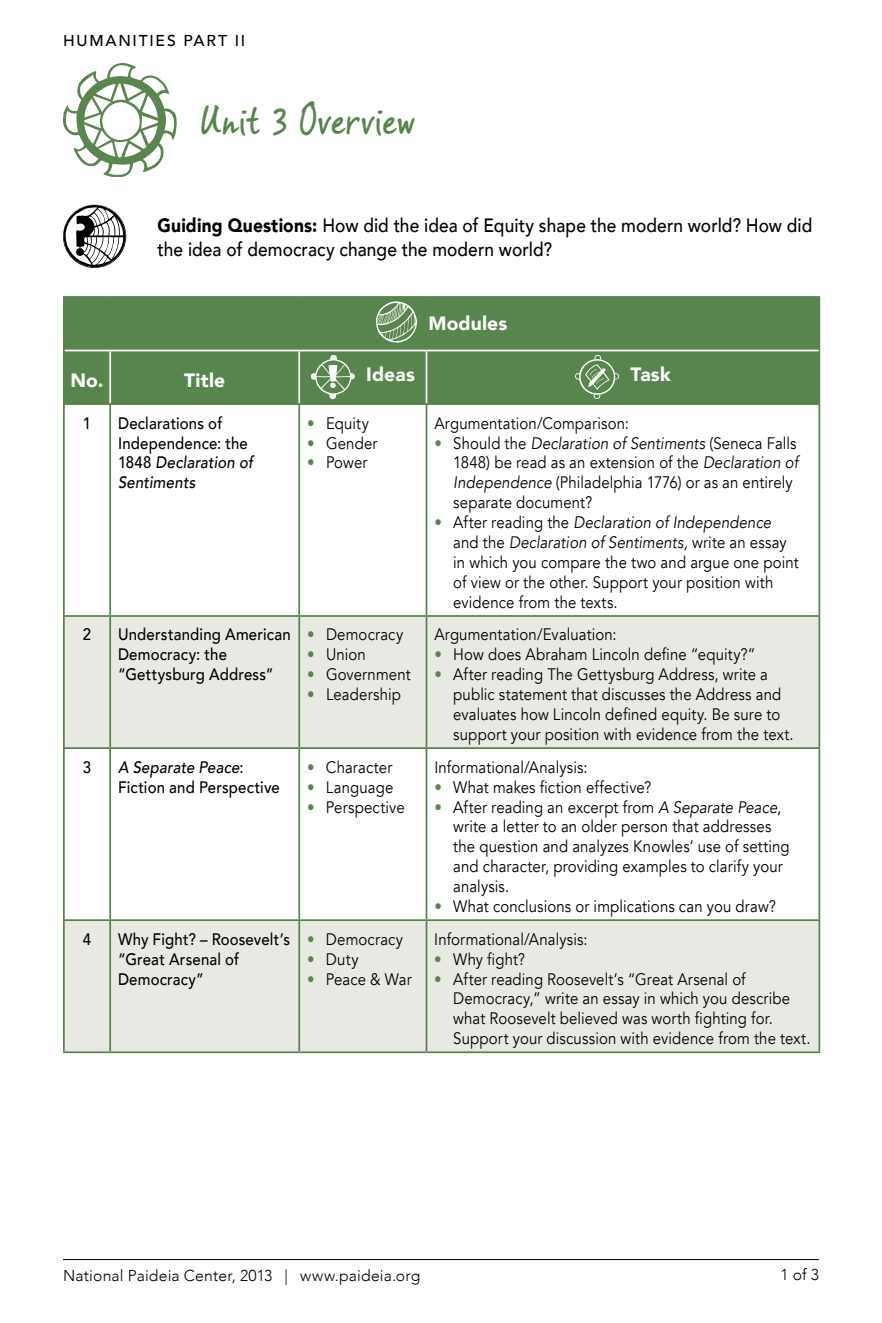
<style>
.page{position:relative;width:882px;height:1323px;background:#fff}
.page>*{position:absolute;margin:0;border:0;box-sizing:border-box;transform-origin:0 0}
.t1{font:42px "Vince Hand II";color:#58854e}
.t2{font:500 19.25px/23.1px "Avenir";letter-spacing:.005em;color:#000;scale:.9 1}
.t3{font:900 19.25px "Avenir";letter-spacing:.01em;color:#fff}
.t4{font:16.62px/19.9px "Avenir";letter-spacing:.01em;color:#000;scale:.9 1}
.t5{font:500 16.62px/19.9px "Avenir";letter-spacing:.015em;color:#000;scale:.9 1}
.t6{font:300 15.75px "Avenir";letter-spacing:.01em;color:#000}
.t7{font:500 15.75px "Avenir";letter-spacing:.115em;color:#000}
.s1{font-weight:900}
.s2{font-style:italic}
.s3{color:#58854e}
</style>
<div class="page">
<hr style="left:63px;top:1259px;width:756px;height:1px;background:#000">
<div style="left:65px;top:298px;width:754px;height:105px;background:#58854e"></div>
<svg style="left:65px;top:617px;width:754px;height:434px;fill:#e7e9e2"></svg>
<hr style="left:298px;top:351px;width:2px;height:52px;background:#fff">
<hr style="left:426px;top:351px;width:1px;height:52px;background:#fff">
<hr style="left:109px;top:351px;width:2px;height:52px;background:#fff">
<hr style="left:63px;top:351px;width:2px;height:52px;background:#58854e">
<hr style="left:819px;top:351px;width:1px;height:52px;background:#58854e">
<hr style="left:63px;top:405px;width:2px;height:210px;background:#58854e">
<hr style="left:63px;top:403px;width:47px;height:2px;background:#58854e">
<hr style="left:109px;top:405px;width:2px;height:210px;background:#58854e">
<hr style="left:110px;top:403px;width:189px;height:2px;background:#58854e">
<hr style="left:298px;top:405px;width:2px;height:210px;background:#58854e">
<hr style="left:299px;top:403px;width:128px;height:2px;background:#58854e">
<hr style="left:426px;top:405px;width:1px;height:210px;background:#58854e">
<hr style="left:427px;top:403px;width:393px;height:2px;background:#58854e">
<hr style="left:819px;top:405px;width:1px;height:210px;background:#58854e">
<hr style="left:63px;top:617px;width:2px;height:130px;background:#58854e">
<hr style="left:63px;top:615px;width:47px;height:2px;background:#58854e">
<hr style="left:109px;top:617px;width:2px;height:130px;background:#58854e">
<hr style="left:110px;top:615px;width:189px;height:2px;background:#58854e">
<hr style="left:298px;top:617px;width:2px;height:130px;background:#58854e">
<hr style="left:299px;top:615px;width:128px;height:2px;background:#58854e">
<hr style="left:426px;top:617px;width:1px;height:130px;background:#58854e">
<hr style="left:427px;top:615px;width:393px;height:2px;background:#58854e">
<hr style="left:819px;top:617px;width:1px;height:130px;background:#58854e">
<hr style="left:63px;top:749px;width:2px;height:170px;background:#58854e">
<hr style="left:63px;top:747px;width:47px;height:2px;background:#58854e">
<hr style="left:109px;top:749px;width:2px;height:170px;background:#58854e">
<hr style="left:110px;top:747px;width:189px;height:2px;background:#58854e">
<hr style="left:298px;top:749px;width:2px;height:170px;background:#58854e">
<hr style="left:299px;top:747px;width:128px;height:2px;background:#58854e">
<hr style="left:426px;top:749px;width:1px;height:170px;background:#58854e">
<hr style="left:427px;top:747px;width:393px;height:2px;background:#58854e">
<hr style="left:819px;top:749px;width:1px;height:170px;background:#58854e">
<hr style="left:63px;top:921px;width:2px;height:130px;background:#58854e">
<hr style="left:63px;top:919px;width:47px;height:2px;background:#58854e">
<hr style="left:63px;top:1051px;width:47px;height:2px;background:#58854e">
<hr style="left:109px;top:921px;width:2px;height:130px;background:#58854e">
<hr style="left:110px;top:919px;width:189px;height:2px;background:#58854e">
<hr style="left:110px;top:1051px;width:189px;height:2px;background:#58854e">
<hr style="left:298px;top:921px;width:2px;height:130px;background:#58854e">
<hr style="left:299px;top:919px;width:128px;height:2px;background:#58854e">
<hr style="left:299px;top:1051px;width:128px;height:2px;background:#58854e">
<hr style="left:426px;top:921px;width:1px;height:130px;background:#58854e">
<hr style="left:427px;top:919px;width:393px;height:2px;background:#58854e">
<hr style="left:819px;top:921px;width:1px;height:130px;background:#58854e">
<hr style="left:427px;top:1051px;width:393px;height:2px;background:#58854e">
<hr style="left:63px;top:296px;width:47px;height:2px;background:#58854e">
<hr style="left:63px;top:298px;width:2px;height:53px;background:#58854e">
<hr style="left:110px;top:296px;width:189px;height:2px;background:#58854e">
<hr style="left:299px;top:296px;width:128px;height:2px;background:#58854e">
<hr style="left:427px;top:296px;width:393px;height:2px;background:#58854e">
<hr style="left:819px;top:298px;width:1px;height:53px;background:#58854e">
<hr style="left:65px;top:350px;width:45px;height:1px;background:#fff">
<hr style="left:110px;top:350px;width:189px;height:1px;background:#fff">
<hr style="left:299px;top:350px;width:128px;height:1px;background:#fff">
<hr style="left:427px;top:350px;width:392px;height:1px;background:#fff">
<svg style="left:376px;top:301px;width:41px;height:42px"></svg>
<svg style="left:311px;top:355px;width:44px;height:44px"></svg>
<svg style="left:575px;top:355px;width:44px;height:44px"></svg>
<svg style="left:63px;top:63px;width:114px;height:114px"></svg>
<svg style="left:63px;top:205px;width:63px;height:63px"></svg>
<p class="t7" style="left:63px;top:27px;width:184px">HUMANITIES PART II</p>
<h1 class="t1" style="left:200px;top:94px;width:216px">Unit 3 Overview</h1>
<p class="t2" style="left:158px;top:213px;width:729px"><span class="s1">Guiding Questions:</span> How did the idea of Equity shape the modern world? How did the idea of democracy change the modern world?</p>
<p class="t3" style="left:428px;top:307px;width:80px">Modules</p>
<p class="t3" style="left:71px;top:364px;width:35px">No.</p>
<p class="t3" style="left:184px;top:364px;width:42px">Title</p>
<p class="t3" style="left:366px;top:358px;width:50px">Ideas</p>
<p class="t3" style="left:631px;top:358px;width:42px">Task</p>
<p class="t5" style="left:83px;top:412px;width:11px">1</p>
<p class="t5" style="left:118px;top:412px;width:151px">Declarations of<br>Independence: the<br>1848 <span class="s2">Declaration of<br>Sentiments</span></p>
<p class="t4" style="left:307px;top:413px;width:70px"><span class="s3">•</span> Equity</p>
<p class="t4" style="left:434px;top:413px;width:218px">Argumentation/Comparison:</p>
<p class="t4" style="left:453px;top:433px;width:385px;text-indent:-19px"><span class="s3">•</span> Should the <span class="s2">Declaration of Sentiments</span> (Seneca Falls 1848) be read as an extension of the <span class="s2">Declaration of Independence</span> (Philadelphia 1776) or as an entirely separate document?</p>
<p class="t4" style="left:453px;top:513px;width:385px;text-indent:-19px"><span class="s3">•</span> After reading the <span class="s2">Declaration of Independence </span>and the <span class="s2">Declaration of Sentiments,</span> write an essay in which you compare the two and argue one point of view or the other. Support your position with evidence from the texts.</p>
<p class="t4" style="left:307px;top:433px;width:80px"><span class="s3">•</span> Gender</p>
<p class="t4" style="left:307px;top:453px;width:69px"><span class="s3">•</span> Power</p>
<p class="t5" style="left:83px;top:624px;width:11px">2</p>
<p class="t5" style="left:118px;top:624px;width:193px">Understanding American<br>Democracy: the “Gettysburg Address”</p>
<p class="t4" style="left:307px;top:625px;width:108px"><span class="s3">•</span> Democracy</p>
<p class="t4" style="left:307px;top:645px;width:67px"><span class="s3">•</span> Union</p>
<p class="t4" style="left:307px;top:665px;width:117px"><span class="s3">•</span> Government</p>
<p class="t4" style="left:307px;top:685px;width:106px"><span class="s3">•</span> Leadership</p>
<p class="t5" style="left:83px;top:756px;width:11px">3</p>
<p class="t5" style="left:118px;top:756px;width:181px"><span class="s2">A Separate Peace</span>:<br>Fiction and Perspective</p>
<p class="t4" style="left:307px;top:757px;width:96px"><span class="s3">•</span> Character</p>
<p class="t4" style="left:307px;top:777px;width:97px"><span class="s3">•</span> Language</p>
<p class="t4" style="left:307px;top:797px;width:110px"><span class="s3">•</span> Perspective</p>
<p class="t5" style="left:83px;top:928px;width:11px">4</p>
<p class="t5" style="left:118px;top:928px;width:193px">Why Fight? – Roosevelt’s “Great Arsenal of<br>Democracy”</p>
<p class="t4" style="left:307px;top:929px;width:108px"><span class="s3">•</span> Democracy</p>
<p class="t4" style="left:307px;top:949px;width:59px"><span class="s3">•</span> Duty</p>
<p class="t4" style="left:307px;top:969px;width:118px"><span class="s3">•</span> Peace &amp; War</p>
<p class="t4" style="left:434px;top:625px;width:204px">Argumentation/Evaluation:</p>
<p class="t4" style="left:434px;top:645px;width:358px"><span class="s3">•</span> How does Abraham Lincoln define “equity?”</p>
<p class="t4" style="left:453px;top:665px;width:380px;text-indent:-19px"><span class="s3">•</span> After reading The Gettysburg Address, write a public statement that discusses the Address and evaluates how Lincoln defined equity. Be sure to support your position with evidence from the text.</p>
<p class="t4" style="left:434px;top:757px;width:172px">Informational/Analysis:</p>
<p class="t4" style="left:434px;top:777px;width:243px"><span class="s3">•</span> What makes fiction effective?</p>
<p class="t4" style="left:453px;top:797px;width:375px;text-indent:-19px"><span class="s3">•</span> After reading an excerpt from <span class="s2">A Separate Peace</span>, write a letter to an older person that addresses the question and analyzes Knowles’ use of setting and character, providing examples to clarify your analysis.</p>
<p class="t4" style="left:434px;top:897px;width:381px"><span class="s3">•</span> What conclusions or implications can you draw?</p>
<p class="t4" style="left:434px;top:929px;width:172px">Informational/Analysis:</p>
<p class="t4" style="left:434px;top:949px;width:102px"><span class="s3">•</span> Why fight?</p>
<p class="t4" style="left:453px;top:969px;width:399px;text-indent:-19px"><span class="s3">•</span> After reading Roosevelt’s “Great Arsenal of Democracy,” write an essay in which you describe what Roosevelt believed was worth fighting for.<br>Support your discussion with evidence from the text.</p>
<p class="t6" style="left:63px;top:1266px;width:359px">National Paideia Center, 2013 | www.paideia.org</p>
<p class="t6" style="left:780px;top:1265px;width:40px">1 of 3</p>
</div>
